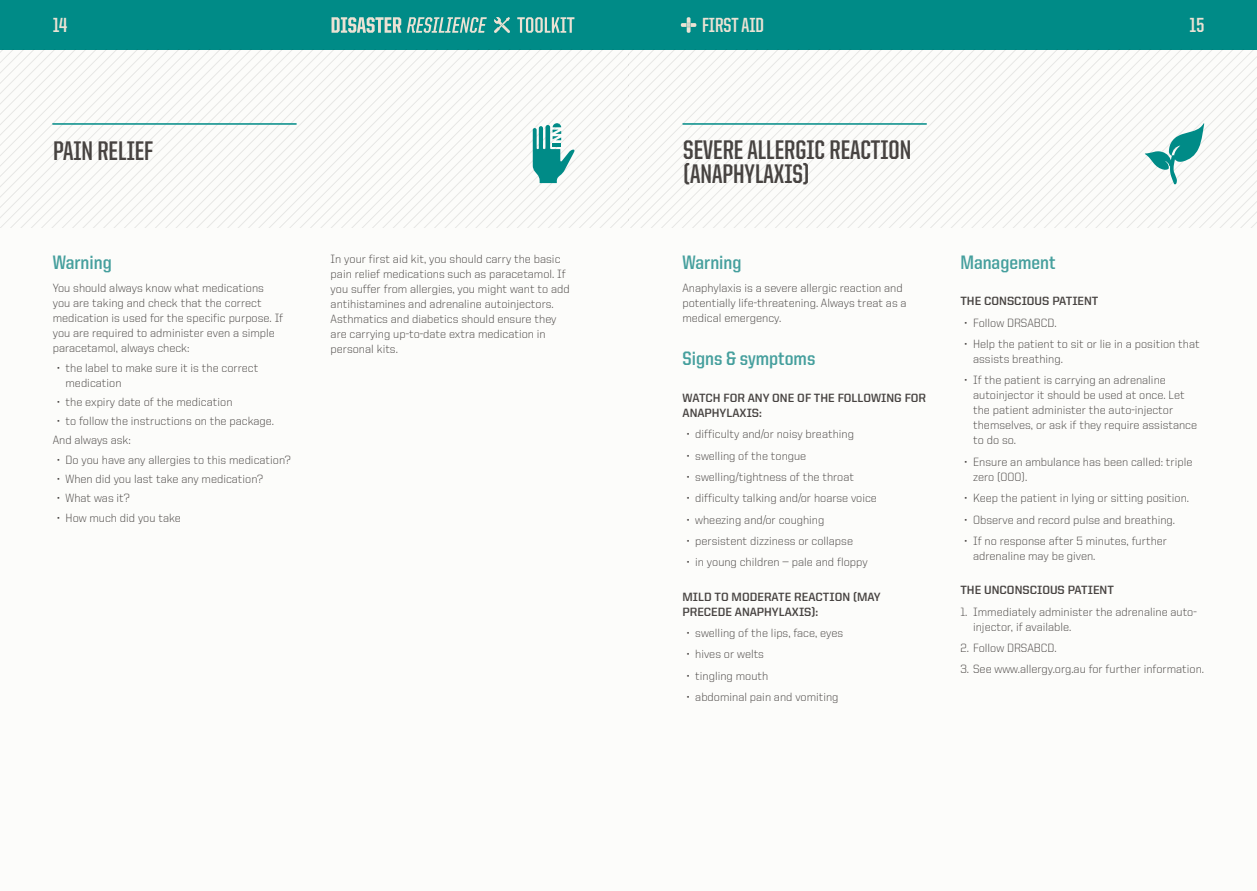
<style>
.page{position:relative;width:1257px;height:891px;background:#fff}
.page>*{position:absolute;margin:0;border:0;box-sizing:border-box;transform-origin:0 0}
.Heading_1{font:700 27px/24px "United Sans Cond";color:#474341}
.t1{font:700 20.55px "United Sans Cond";color:#ebe2d4}
.Heading_2{font:700 19.5px "United Sans Semi Cond";color:#459f9d}
.t2{font:300 12px/15px "United Sans Reg";color:#474341}
.Heading_3{font:700 12px/15px "United Sans Reg";color:#474341}
</style>
<div class="page">
<div style="left:0;top:0;width:1256px;height:890px;background:#fcfcfa"></div>
<div style="left:0;top:0;width:1256px;height:50px;background:#008b87"></div>
<svg style="left:680px;top:17px;width:16px;height:16px"></svg>
<svg style="left:199px;top:50px;width:11px;height:177px"></svg>
<svg style="left:230px;top:50px;width:11px;height:177px"></svg>
<svg style="left:241px;top:50px;width:10px;height:177px"></svg>
<svg style="left:251px;top:50px;width:10px;height:177px"></svg>
<svg style="left:261px;top:50px;width:11px;height:177px"></svg>
<svg style="left:272px;top:50px;width:10px;height:177px"></svg>
<svg style="left:282px;top:50px;width:10px;height:177px"></svg>
<svg style="left:292px;top:50px;width:11px;height:177px"></svg>
<svg style="left:303px;top:50px;width:10px;height:177px"></svg>
<svg style="left:313px;top:50px;width:10px;height:177px"></svg>
<svg style="left:323px;top:50px;width:11px;height:177px"></svg>
<svg style="left:334px;top:50px;width:10px;height:177px"></svg>
<svg style="left:344px;top:50px;width:11px;height:177px"></svg>
<svg style="left:355px;top:50px;width:10px;height:177px"></svg>
<svg style="left:365px;top:50px;width:10px;height:177px"></svg>
<svg style="left:881px;top:50px;width:10px;height:177px"></svg>
<svg style="left:891px;top:50px;width:11px;height:177px"></svg>
<svg style="left:902px;top:50px;width:10px;height:177px"></svg>
<svg style="left:912px;top:50px;width:10px;height:177px"></svg>
<svg style="left:922px;top:50px;width:11px;height:177px"></svg>
<svg style="left:933px;top:50px;width:10px;height:177px"></svg>
<svg style="left:943px;top:50px;width:10px;height:177px"></svg>
<svg style="left:953px;top:50px;width:11px;height:177px"></svg>
<svg style="left:964px;top:50px;width:10px;height:177px"></svg>
<svg style="left:974px;top:50px;width:10px;height:177px"></svg>
<svg style="left:984px;top:50px;width:11px;height:177px"></svg>
<svg style="left:995px;top:50px;width:10px;height:177px"></svg>
<hr style="left:52px;top:123px;width:244px;height:2px;background:#008b87">
<hr style="left:682px;top:123px;width:244px;height:2px;background:#008b87">
<svg style="left:331px;top:17px;width:155px;height:16px"></svg>
<svg style="left:517px;top:17px;width:57px;height:16px"></svg>
<svg style="left:494px;top:17px;width:16px;height:16px"></svg>
<svg style="left:375px;top:50px;width:502px;height:177px"></svg>
<svg style="left:1005px;top:50px;width:251px;height:177px"></svg>
<h2 class="t1" style="left:53px;top:15px;width:16px">14</h2>
<h2 class="t1" style="left:702px;top:15px;width:63px">FIRST AID</h2>
<h2 class="t1" style="left:1189px;top:15px;width:16px">15</h2>
<p class="Heading_1" style="left:53px;top:139px;width:101px">PAIN RELIEF</p>
<p class="Heading_2" style="left:53px;top:252px;width:60px">Warning</p>
<p class="t2" style="left:53px;top:281px;width:232px">You should always know what medications you are taking and check that the correct medication is used for the specific purpose. If you are required to administer even a simple paracetamol, always check:</p>
<p class="t2" style="left:66px;top:360px;width:194px;text-indent:-9px">• the label to make sure it is the correct medication</p>
<p class="t2" style="left:57px;top:394px;width:177px">• the expiry date of the medication</p>
<p class="t2" style="left:57px;top:413px;width:218px">• to follow the instructions on the package.</p>
<p class="t2" style="left:53px;top:433px;width:80px">And always ask:</p>
<p class="t2" style="left:57px;top:452px;width:235px">• Do you have any allergies to this medication?</p>
<p class="t2" style="left:57px;top:471px;width:208px">• When did you last take any medication?</p>
<p class="t2" style="left:57px;top:490px;width:74px">• What was it?</p>
<p class="t2" style="left:57px;top:510px;width:125px">• How much did you take</p>
<p class="t2" style="left:330px;top:251px;width:240px">In your first aid kit, you should carry the basic pain relief medications such as paracetamol. If you suffer from allergies, you might want to add antihistamines and adrenaline autoinjectors.<br>Asthmatics and diabetics should ensure they are carrying up-to-date extra medication in personal kits.</p>
<p class="Heading_1" style="left:683px;top:138px;width:230px">SEVERE ALLERGIC REACTION (ANAPHYLAXIS)</p>
<p class="Heading_2" style="left:682px;top:252px;width:60px">Warning</p>
<p class="t2" style="left:682px;top:281px;width:226px">Anaphylaxis is a severe allergic reaction and potentially life-threatening. Always treat as a medical emergency.</p>
<p class="Heading_2" style="left:682px;top:348px;width:134px">Signs &amp; symptoms</p>
<p class="Heading_3" style="left:682px;top:390px;width:245px">WATCH FOR ANY ONE OF THE FOLLOWING FOR<br>ANAPHYLAXIS:</p>
<p class="t2" style="left:686px;top:426px;width:169px">• difficulty and/or noisy breathing</p>
<p class="t2" style="left:686px;top:448px;width:121px">• swelling of the tongue</p>
<p class="t2" style="left:686px;top:469px;width:169px">• swelling/tightness of the throat</p>
<p class="t2" style="left:686px;top:490px;width:192px">• difficulty talking and/or hoarse voice</p>
<p class="t2" style="left:686px;top:512px;width:139px">• wheezing and/or coughing</p>
<p class="t2" style="left:686px;top:533px;width:168px">• persistent dizziness or collapse</p>
<p class="t2" style="left:686px;top:554px;width:182px">• in young children — pale and floppy</p>
<p class="Heading_3" style="left:682px;top:588px;width:200px">MILD TO MODERATE REACTION (MAY<br>PRECEDE ANAPHYLAXIS):</p>
<p class="t2" style="left:686px;top:625px;width:158px">• swelling of the lips, face, eyes</p>
<p class="t2" style="left:686px;top:646px;width:79px">• hives or welts</p>
<p class="t2" style="left:686px;top:668px;width:83px">• tingling mouth</p>
<p class="t2" style="left:686px;top:689px;width:153px">• abdominal pain and vomiting</p>
<p class="Heading_2" style="left:960px;top:252px;width:97px">Management</p>
<p class="Heading_3" style="left:960px;top:293px;width:140px">THE CONSCIOUS PATIENT</p>
<p class="t2" style="left:964px;top:315px;width:93px">• Follow DRSABCD.</p>
<p class="t2" style="left:972px;top:336px;width:228px;text-indent:-9px">• Help the patient to sit or lie in a position that assists breathing.</p>
<p class="t2" style="left:972px;top:372px;width:225px;text-indent:-9px">• If the patient is carrying an adrenaline autoinjector it should be used at once. Let the patient administer the auto-injector themselves, or ask if they require assistance to do so.</p>
<p class="t2" style="left:972px;top:454px;width:221px;text-indent:-9px">• Ensure an ambulance has been called: triple zero (000).</p>
<p class="t2" style="left:964px;top:490px;width:226px">• Keep the patient in lying or sitting position.</p>
<p class="t2" style="left:964px;top:512px;width:212px">• Observe and record pulse and breathing.</p>
<p class="t2" style="left:972px;top:533px;width:195px;text-indent:-9px">• If no response after 5 minutes, further adrenaline may be given.</p>
<p class="Heading_3" style="left:960px;top:582px;width:155px">THE UNCONSCIOUS PATIENT</p>
<p class="t2" style="left:972px;top:603px;width:225px;text-indent:-13px">1. Immediately administer the adrenaline auto&shy;injector, if available.</p>
<p class="t2" style="left:960px;top:640px;width:98px">2. Follow DRSABCD.</p>
<p class="t2" style="left:960px;top:661px;width:245px">3. See www.allergy.org.au for further information.</p>
</div>
